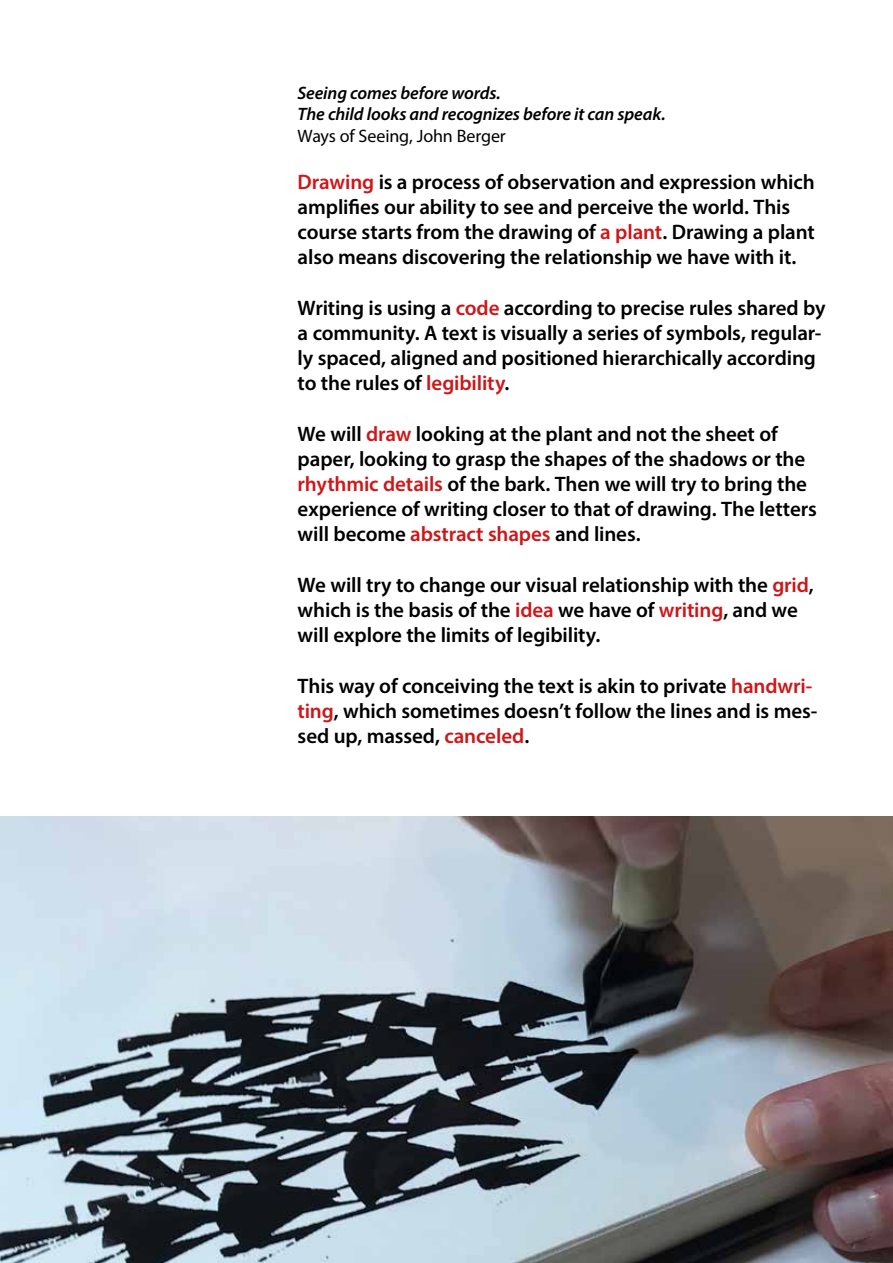
<style>
.page{position:relative;width:893px;height:1263px;background:#fff}
.page>*{position:absolute;margin:0;border:0;box-sizing:border-box;transform-origin:0 0}
.t1{font:600 21px/25.2px "Myriad Pro";letter-spacing:-.005em;color:#000}
.t2{font:italic 600 18px/21.6px "Myriad Pro";letter-spacing:-.01em;color:#000}
.t3{font:18px "Myriad Pro";letter-spacing:-.005em;color:#000}
.s1{color:#cd1719}
</style>
<div class="page">
<img style="left:0;top:816px;width:893px;height:447px">
<p class="t2" style="left:298px;top:81px;width:369px">Seeing comes before words.<br>The child looks and recognizes before it can speak.</p>
<p class="t3" style="left:298px;top:125px;width:210px">Ways of Seeing, John Berger</p>
<p class="t1" style="left:298px;top:168px;width:519px"><span class="s1">Drawing</span> is a process of observation and expression which amplifies our ability to see and perceive the world. This course starts from the drawing of <span class="s1">a plant</span>. Drawing a plant also means discovering the relationship we have with it.</p>
<p class="t1" style="left:298px;top:294px;width:529px">Writing is using a <span class="s1">code</span> according to precise rules shared by a community. A text is visually a series of symbols, regular&shy;ly spaced, aligned and positioned hierarchically according to the rules of <span class="s1">legibility</span>.</p>
<p class="t1" style="left:298px;top:420px;width:521px">We will <span class="s1">draw</span> looking at the plant and not the sheet of paper, looking to grasp the shapes of the shadows or the <span class="s1">rhythmic details</span> of the bark. Then we will try to bring the experience of writing closer to that of drawing. The letters will become <span class="s1">abstract shapes</span> and lines.</p>
<p class="t1" style="left:298px;top:572px;width:518px">We will try to change our visual relationship with the <span class="s1">grid</span>, which is the basis of the <span class="s1">idea</span> we have of <span class="s1">writing</span>, and we will explore the limits of legibility.</p>
<p class="t1" style="left:298px;top:672px;width:521px">This way of conceiving the text is akin to private <span class="s1">handwri&shy;ting</span>, which sometimes doesn’t follow the lines and is mes&shy;sed up, massed, <span class="s1">canceled</span>.</p>
</div>
